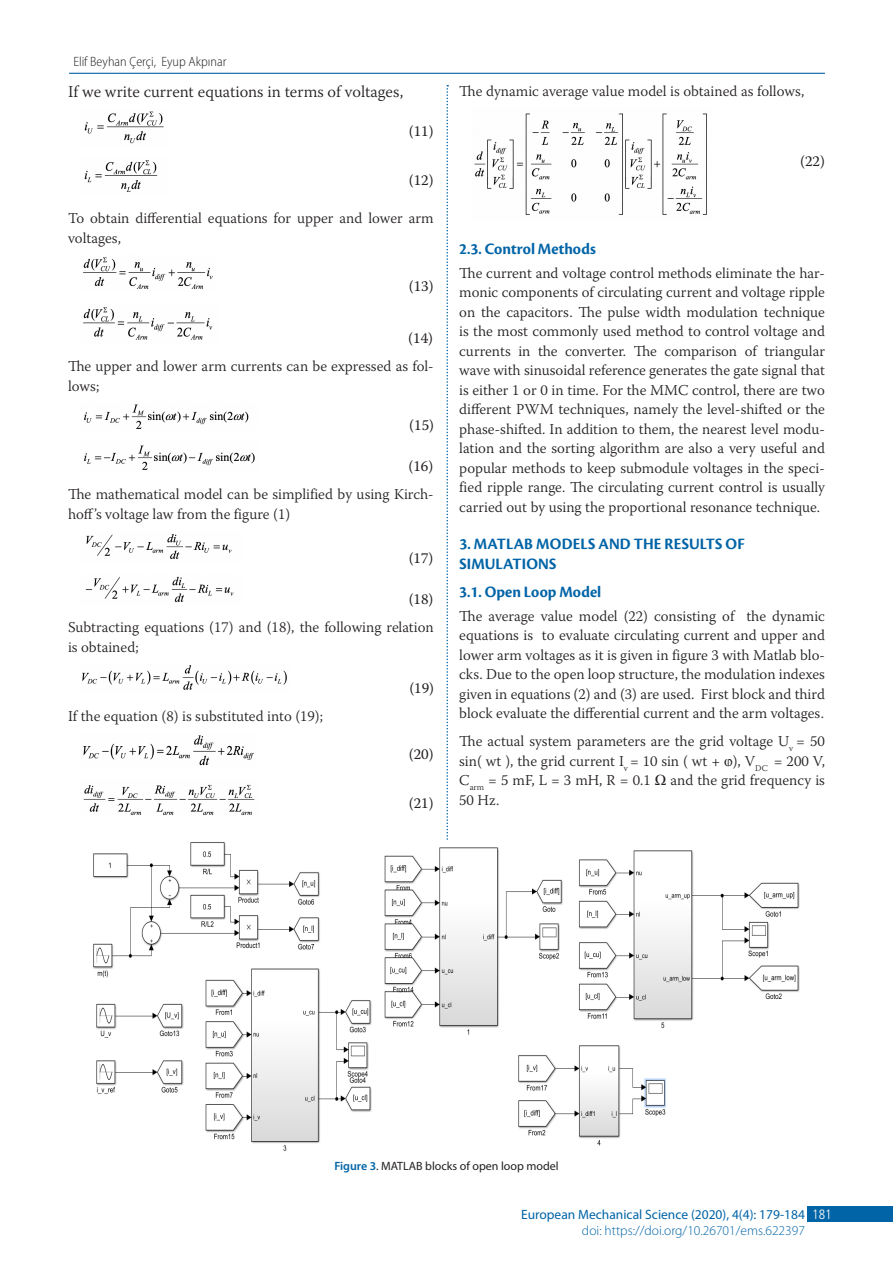
<style>
.page{position:relative;width:893px;height:1263px;background:#fff}
.page>*{position:absolute;margin:0;border:0;box-sizing:border-box;transform-origin:0 0}
.t1{font:16.5px/19.8px "Cronos Pro Bold Disp";letter-spacing:.005em;color:#0064a7}
.Metin{font:300 16.5px "Warnock Pro";color:#231f20}
.Metin-2{font:300 15px/19.5px "Warnock Pro";color:#231f20}
.Denklem{font:15px "Warnock Pro";color:#231f20}
.t2{font:13.5px/16.2px "Myriad Pro";color:#0064a7}
.t3{font:300 semi-condensed 13.5px "Myriad Pro";color:#231f20}
.ResimYaz{font:12px "Myriad Pro";color:#231f20}
.s1{font-family:"Times New Roman";font-weight:400}
.s2{font-weight:600;color:#0064a7}
.s3{font-family:"Frutiger LT Std";font-weight:300;font-stretch:condensed;color:#fff}
.s4{font-weight:300}
</style>
<div class="page">
<div style="left:808px;top:1206px;width:85px;height:16px;background:#0064a7"></div>
<hr style="left:69px;top:73px;width:756px;height:1px;background:#0064a7">
<svg style="left:446px;top:85px;width:2px;height:755px"></svg>
<img style="left:84px;top:111px;width:80px;height:33px">
<img style="left:84px;top:160px;width:74px;height:32px">
<img style="left:83px;top:257px;width:130px;height:32px">
<img style="left:83px;top:307px;width:130px;height:33px">
<img style="left:84px;top:404px;width:165px;height:25px">
<img style="left:84px;top:445px;width:171px;height:25px">
<img style="left:86px;top:534px;width:146px;height:26px">
<img style="left:85px;top:576px;width:149px;height:27px">
<img style="left:82px;top:665px;width:205px;height:25px">
<img style="left:83px;top:735px;width:171px;height:31px">
<img style="left:83px;top:784px;width:172px;height:31px">
<img style="left:474px;top:113px;width:233px;height:102px">
<img style="left:93px;top:842px;width:707px;height:309px">
<p class="t3" style="left:73px;top:54px;width:155px">Elif Beyhan Çerçi, Eyup Akpınar</p>
<p class="Metin" style="left:68px;top:82px;width:337px">If we write current equations in terms of voltages,</p>
<p class="Denklem" style="left:409px;top:122px;width:26px">(11)</p>
<p class="Denklem" style="left:409px;top:171px;width:26px">(12)</p>
<p class="Metin-2" style="left:68px;top:208px;width:367px">To obtain differential equations for upper and lower arm voltages,</p>
<p class="Denklem" style="left:409px;top:277px;width:26px">(13)</p>
<p class="Denklem" style="left:408px;top:329px;width:26px">(14)</p>
<p class="Metin-2" style="left:68px;top:356px;width:367px">The upper and lower arm currents can be expressed as fol&shy;lows;</p>
<p class="Denklem" style="left:409px;top:416px;width:26px">(15)</p>
<p class="Denklem" style="left:409px;top:457px;width:26px">(16)</p>
<p class="Metin-2" style="left:68px;top:484px;width:367px">The mathematical model can be simplified by using Kirch&shy;hoff’s voltage law from the figure (1)</p>
<p class="Denklem" style="left:409px;top:549px;width:26px">(17)</p>
<p class="Denklem" style="left:409px;top:590px;width:26px">(18)</p>
<p class="Metin-2" style="left:68px;top:617px;width:367px">Subtracting equations (17) and (18), the following relation is obtained;</p>
<p class="Denklem" style="left:409px;top:679px;width:26px">(19)</p>
<p class="Metin-2" style="left:68px;top:706px;width:257px">If the equation (8) is substituted into (19);</p>
<p class="Denklem" style="left:409px;top:745px;width:26px">(20)</p>
<p class="Denklem" style="left:409px;top:794px;width:26px">(21)</p>
<p class="Metin-2" style="left:459px;top:81px;width:347px">The dynamic average value model is obtained as follows,</p>
<p class="Denklem" style="left:800px;top:152px;width:26px">(22)</p>
<p class="t1" style="left:459px;top:239px;width:138px">2.3. Control Methods</p>
<p class="Metin-2" style="left:459px;top:263px;width:367px;text-align:justify">The current and voltage control methods eliminate the har&shy;monic components of circulating current and voltage ripple on the capacitors. The pulse width modulation technique is the most commonly used method to control voltage and currents in the converter. The comparison of triangular wave with sinusoidal reference generates the gate signal that is either 1 or 0 in time. For the MMC control, there are two different PWM techniques, namely the level-shifted or the phase-shifted. In addition to them, the nearest level modu&shy;lation and the sorting algorithm are also a very useful and popular methods to keep submodule voltages in the speci&shy;fied ripple range. The circulating current control is usually carried out by using the proportional resonance technique.</p>
<p class="t1" style="left:459px;top:534px;width:287px">3. MATLAB MODELS AND THE RESULTS OF<br>SIMULATIONS</p>
<p class="t1" style="left:459px;top:582px;width:143px">3.1. Open Loop Model</p>
<p class="Metin-2" style="left:459px;top:606px;width:367px;text-align:justify">The average value model (22) consisting of the dynamic equations is to evaluate circulating current and upper and lower arm voltages as it is given in figure 3 with Matlab blo&shy;cks. Due to the open loop structure, the modulation indexes given in equations (2) and (3) are used. First block and third block evaluate the differential current and the arm voltages.</p>
<p class="Metin-2" style="left:459px;top:731px;width:367px;text-align:justify">The actual system parameters are the grid voltage U<sub>v</sub> = 50 sin( wt ), the grid current I<sub>v</sub> = 10 sin ( wt + <span class="s1">ⱷ</span>), V<sub>DC</sub> = 200 V, C<sub>arm</sub> = 5 mF, L = 3 mH, R = 0.1 <span class="s1">Ω</span> and the grid frequency is 50 Hz.</p>
<p class="ResimYaz" style="left:334px;top:1158px;width:226px"><span class="s2">Figure 3</span>. MATLAB blocks of open loop model</p>
<p class="t2" style="left:582px;top:1206px;width:251px;text-indent:-61px">European Mechanical Science (2020), 4(4): 179-184 <span class="s3">181 </span><span class="s4">doi: https://doi.org/10.26701/ems.622397</span></p>
</div>
